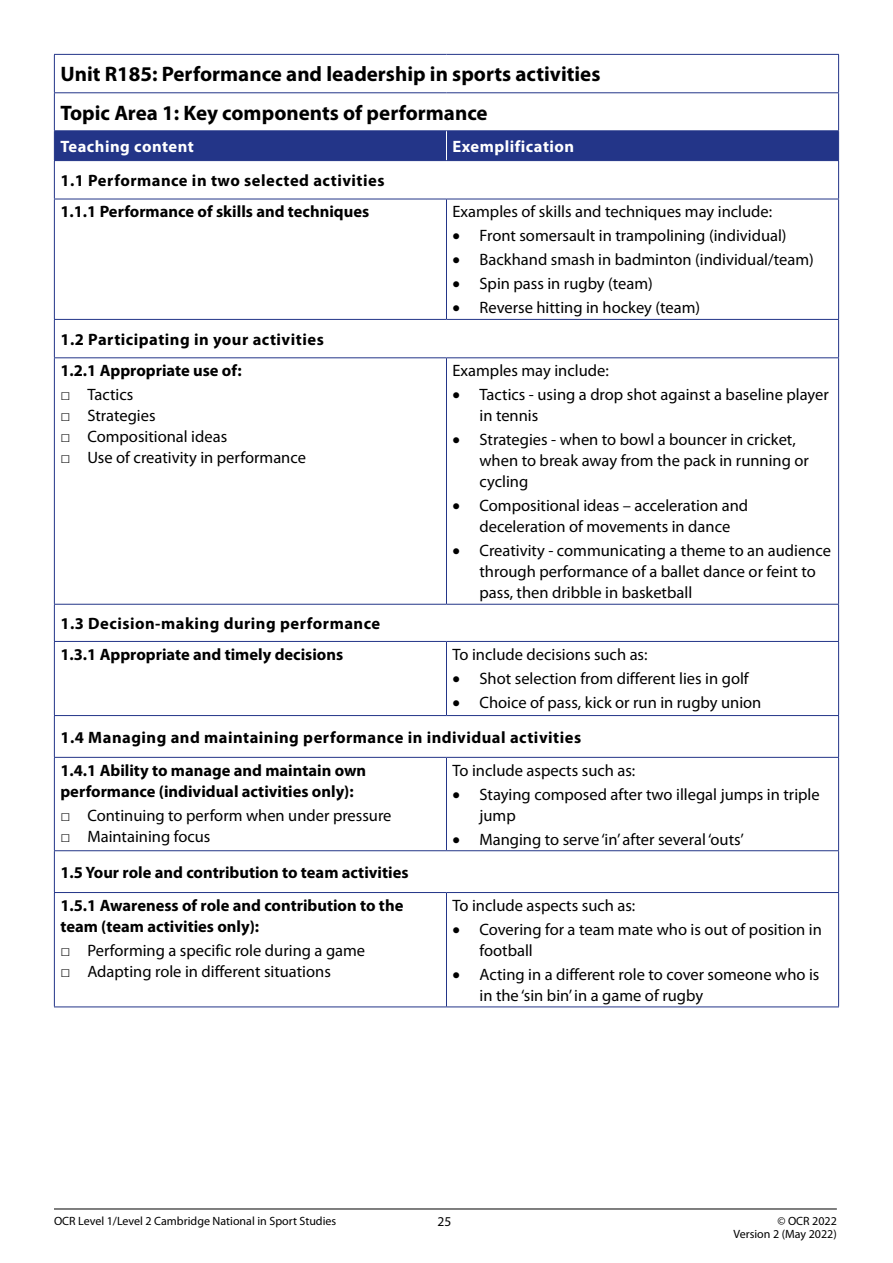
<style>
.page{position:relative;width:893px;height:1263px;background:#fff}
.page>*{position:absolute;margin:0;border:0;box-sizing:border-box;transform-origin:0 0}
.Table_header_row{font:700 21px "Myriad Pro";color:#000}
.t1{font:16.5px/21px "Myriad Pro";color:#000}
.Table_subhead_black{font:700 16.5px/21px "Myriad Pro";color:#000}
.Table_subhead_black-2{font:700 16.5px "Myriad Pro";letter-spacing:.03em;color:#000}
.Table_subhead_white{font:700 16.5px "Myriad Pro";letter-spacing:.03em;color:#fff}
.t2{font:13.5px "Myriad Pro";color:#000}
.t3{font:12px/13.5px "Myriad Pro";color:#000;text-align:right}
.s1{font-family:"Arial"}
</style>
<div class="page">
<hr style="left:54px;top:1208px;width:783px;height:1px;background:#000">
<hr style="left:54px;top:130px;width:392px;height:1px;background:#233588">
<hr style="left:446px;top:130px;width:393px;height:1px;background:#233588">
<hr style="left:54px;top:55px;width:1px;height:37px;background:#233588">
<hr style="left:54px;top:54px;width:392px;height:1px;background:#233588">
<hr style="left:446px;top:54px;width:393px;height:1px;background:#233588">
<hr style="left:54px;top:92px;width:392px;height:1px;background:#233588">
<hr style="left:446px;top:92px;width:393px;height:1px;background:#233588">
<hr style="left:838px;top:55px;width:1px;height:37px;background:#233588">
<hr style="left:54px;top:93px;width:1px;height:37px;background:#233588">
<hr style="left:838px;top:93px;width:1px;height:37px;background:#233588">
<div style="left:54px;top:131px;width:785px;height:29px;background:#233588"></div>
<hr style="left:54px;top:161px;width:1px;height:38px;background:#233588">
<hr style="left:54px;top:160px;width:392px;height:1px;background:#233588">
<hr style="left:446px;top:160px;width:393px;height:1px;background:#233588">
<hr style="left:838px;top:161px;width:1px;height:38px;background:#233588">
<hr style="left:54px;top:199px;width:1px;height:120px;background:#233588">
<hr style="left:54px;top:199px;width:392px;height:1px;background:#233588">
<hr style="left:446px;top:199px;width:1px;height:120px;background:#233588">
<hr style="left:446px;top:199px;width:393px;height:1px;background:#233588">
<hr style="left:838px;top:199px;width:1px;height:120px;background:#233588">
<hr style="left:54px;top:320px;width:1px;height:37px;background:#233588">
<hr style="left:54px;top:319px;width:392px;height:1px;background:#233588">
<hr style="left:446px;top:319px;width:393px;height:1px;background:#233588">
<hr style="left:838px;top:320px;width:1px;height:37px;background:#233588">
<hr style="left:54px;top:358px;width:1px;height:246px;background:#233588">
<hr style="left:54px;top:357px;width:392px;height:1px;background:#233588">
<hr style="left:446px;top:358px;width:1px;height:246px;background:#233588">
<hr style="left:446px;top:357px;width:393px;height:1px;background:#233588">
<hr style="left:838px;top:358px;width:1px;height:246px;background:#233588">
<hr style="left:54px;top:605px;width:1px;height:36px;background:#233588">
<hr style="left:54px;top:604px;width:392px;height:1px;background:#233588">
<hr style="left:446px;top:604px;width:393px;height:1px;background:#233588">
<hr style="left:838px;top:605px;width:1px;height:36px;background:#233588">
<hr style="left:54px;top:642px;width:1px;height:73px;background:#233588">
<hr style="left:54px;top:641px;width:392px;height:1px;background:#233588">
<hr style="left:446px;top:642px;width:1px;height:73px;background:#233588">
<hr style="left:446px;top:641px;width:393px;height:1px;background:#233588">
<hr style="left:838px;top:642px;width:1px;height:73px;background:#233588">
<hr style="left:54px;top:716px;width:1px;height:41px;background:#233588">
<hr style="left:54px;top:715px;width:392px;height:1px;background:#233588">
<hr style="left:446px;top:715px;width:393px;height:1px;background:#233588">
<hr style="left:838px;top:716px;width:1px;height:41px;background:#233588">
<hr style="left:54px;top:758px;width:1px;height:92px;background:#233588">
<hr style="left:54px;top:757px;width:392px;height:1px;background:#233588">
<hr style="left:446px;top:758px;width:1px;height:92px;background:#233588">
<hr style="left:446px;top:757px;width:393px;height:1px;background:#233588">
<hr style="left:838px;top:758px;width:1px;height:92px;background:#233588">
<hr style="left:54px;top:851px;width:1px;height:41px;background:#233588">
<hr style="left:54px;top:850px;width:392px;height:1px;background:#233588">
<hr style="left:446px;top:850px;width:393px;height:1px;background:#233588">
<hr style="left:838px;top:851px;width:1px;height:41px;background:#233588">
<hr style="left:54px;top:893px;width:1px;height:113px;background:#233588">
<hr style="left:54px;top:892px;width:392px;height:1px;background:#233588">
<hr style="left:446px;top:893px;width:1px;height:113px;background:#233588">
<hr style="left:446px;top:892px;width:393px;height:1px;background:#233588">
<hr style="left:838px;top:893px;width:1px;height:113px;background:#233588">
<hr style="left:54px;top:1006px;width:392px;height:1px;background:#233588">
<hr style="left:446px;top:1006px;width:393px;height:1px;background:#233588">
<p class="Table_header_row" style="left:60px;top:61px;width:542px">Unit R185: Performance and leadership in sports activities</p>
<p class="Table_header_row" style="left:60px;top:99px;width:429px">Topic Area 1: Key components of performance</p>
<p class="Table_subhead_white" style="left:60px;top:136px;width:135px">Teaching content</p>
<p class="Table_subhead_white" style="left:452px;top:136px;width:123px">Exemplification</p>
<p class="Table_subhead_black-2" style="left:60px;top:170px;width:326px">1.1 Performance in two selected activities</p>
<p class="Table_subhead_black" style="left:60px;top:201px;width:310px">1.1.1 Performance of skills and techniques</p>
<p class="t1" style="left:452px;top:201px;width:321px">Examples of skills and techniques may include:</p>
<p class="t1" style="left:452px;top:225px;width:336px">• Front somersault in trampolining (individual)</p>
<p class="t1" style="left:452px;top:249px;width:363px">• Backhand smash in badminton (individual/team)</p>
<p class="t1" style="left:452px;top:273px;width:202px">• Spin pass in rugby (team)</p>
<p class="t1" style="left:452px;top:297px;width:249px">• Reverse hitting in hockey (team)</p>
<p class="Table_subhead_black-2" style="left:60px;top:328px;width:265px">1.2 Participating in your activities</p>
<p class="Table_subhead_black" style="left:60px;top:360px;width:183px">1.2.1 Appropriate use of:</p>
<p class="t1" style="left:60px;top:384px;width:74px"><span class="s1">□</span> Tactics</p>
<p class="t1" style="left:60px;top:405px;width:97px"><span class="s1">□</span> Strategies</p>
<p class="t1" style="left:60px;top:426px;width:168px"><span class="s1">□</span> Compositional ideas</p>
<p class="t1" style="left:60px;top:447px;width:247px"><span class="s1">□</span> Use of creativity in performance</p>
<p class="t1" style="left:452px;top:360px;width:158px">Examples may include:</p>
<p class="t1" style="left:479px;top:384px;width:351px;text-indent:-27px">• Tactics - using a drop shot against a baseline player in tennis</p>
<p class="t1" style="left:479px;top:429px;width:331px;text-indent:-27px">• Strategies - when to bowl a bouncer in cricket, when to break away from the pack in running or cycling</p>
<p class="t1" style="left:452px;top:495px;width:297px;text-align:center">• Compositional ideas – acceleration and deceleration of movements in dance</p>
<p class="t1" style="left:479px;top:540px;width:353px;text-indent:-27px">• Creativity - communicating a theme to an audience through performance of a ballet dance or feint to pass, then dribble in basketball</p>
<p class="Table_subhead_black-2" style="left:60px;top:613px;width:321px">1.3 Decision-making during performance</p>
<p class="Table_subhead_black" style="left:60px;top:643px;width:284px">1.3.1 Appropriate and timely decisions</p>
<p class="t1" style="left:452px;top:643px;width:197px">To include decisions such as:</p>
<p class="t1" style="left:452px;top:667px;width:298px">• Shot selection from different lies in golf</p>
<p class="t1" style="left:452px;top:691px;width:310px">• Choice of pass, kick or run in rugby union</p>
<p class="Table_subhead_black-2" style="left:60px;top:726px;width:522px">1.4 Managing and maintaining performance in individual activities</p>
<p class="Table_subhead_black" style="left:60px;top:759px;width:307px">1.4.1 Ability to manage and maintain own performance (individual activities only):</p>
<p class="t1" style="left:60px;top:804px;width:333px"><span class="s1">□</span> Continuing to perform when under pressure</p>
<p class="t1" style="left:60px;top:825px;width:152px"><span class="s1">□</span> Maintaining focus</p>
<p class="t1" style="left:452px;top:759px;width:184px">To include aspects such as:</p>
<p class="t1" style="left:479px;top:783px;width:342px;text-indent:-27px">• Staying composed after two illegal jumps in triple jump</p>
<p class="t1" style="left:452px;top:828px;width:293px">• Manging to serve ‘in’ after several ‘outs’</p>
<p class="Table_subhead_black" style="left:60px;top:861px;width:350px">1.5 Your role and contribution to team activities</p>
<p class="Table_subhead_black" style="left:60px;top:894px;width:345px">1.5.1 Awareness of role and contribution to the team (team activities only):</p>
<p class="t1" style="left:60px;top:940px;width:306px"><span class="s1">□</span> Performing a specific role during a game</p>
<p class="t1" style="left:60px;top:961px;width:272px"><span class="s1">□</span> Adapting role in different situations</p>
<p class="t1" style="left:452px;top:895px;width:184px">To include aspects such as:</p>
<p class="t1" style="left:479px;top:919px;width:344px;text-indent:-27px">• Covering for a team mate who is out of position in football</p>
<p class="t1" style="left:479px;top:964px;width:341px;text-indent:-27px">• Acting in a different role to cover someone who is in the ‘sin bin’ in a game of rugby</p>
<p class="t3" style="left:54px;top:1214px;width:284px">OCR Level 1/Level 2 Cambridge National in Sport Studies</p>
<p class="t2" style="left:437px;top:1213px;width:15px">25</p>
<p class="t3" style="left:733px;top:1214px;width:105px">© OCR 2022<br>Version 2 (May 2022)</p>
</div>
